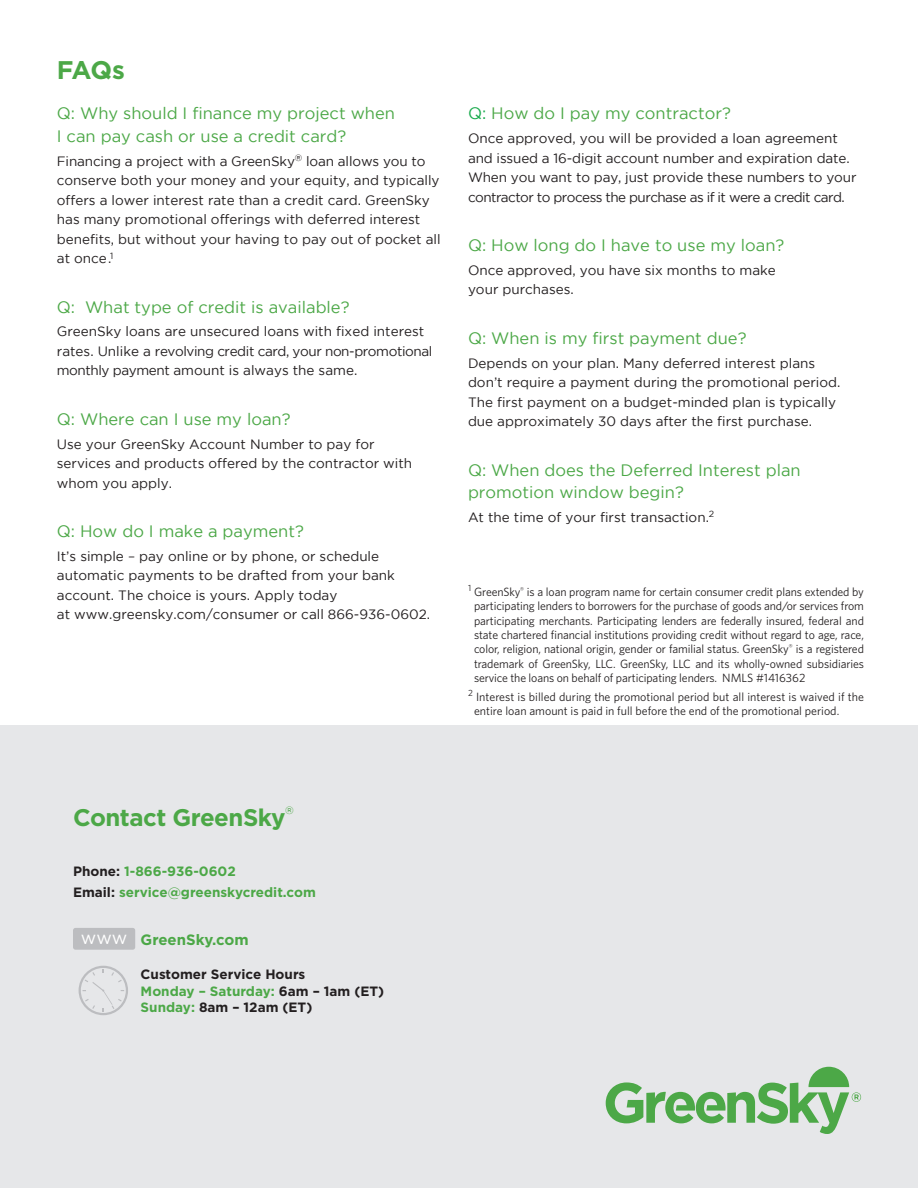
<style>
.page{position:relative;width:918px;height:1188px;background:#fff}
.page>*{position:absolute;margin:0;border:0;box-sizing:border-box;transform-origin:0 0}
.t1{font:700 25.5px "Gotham";color:#4ca847}
.t2{font:700 24px "Gotham";letter-spacing:-.02em;color:#4ca847}
.t3{font:18px "Gotham";color:#fff}
.t4{font:16.5px/22.5px "Gotham";color:#4ca847}
.t5{font:700 15px "Gotham";color:#4ca847}
.t6{font:13.5px/19.5px "Gotham";color:#231f20}
.t7{font:700 13.5px/16.2px "Gotham";color:#231f20}
.t8{font:700 13.5px/21px "Gotham";color:#4ca847}
.t9{font:12px/14.4px "Whitney";color:#231f20;text-align:justify}
.t10{font:10.5px "Gotham";color:#4ca847}
.s1{color:#1aaa4d}
.s2{color:#231f20}
.s3{color:#4ca847}
</style>
<div class="page">
<div style="left:0;top:725px;width:918px;height:463px;background:#e6e7e9"></div>
<div style="left:73px;top:928px;width:62px;height:22px;background:#bcbdc0;border-radius:3px"></div>
<svg style="left:79px;top:966px;width:49px;height:49px"></svg>
<svg style="left:606px;top:1067px;width:255px;height:67px"></svg>
<h1 class="t1" style="left:57px;top:53px;width:70px">FAQs</h1>
<p class="t4" style="left:57px;top:102px;width:340px">Q: Why should I finance my project when<br>I can pay cash or use a credit card?</p>
<p class="t6" style="left:57px;top:151px;width:385px">Financing a project with a GreenSky<sup>®</sup> loan allows you to conserve both your money and your equity, and typically offers a lower interest rate than a credit card. GreenSky has many promotional offerings with deferred interest benefits, but without your having to pay out of pocket all at once .<sup>1</sup></p>
<p class="t4" style="left:57px;top:295px;width:294px">Q: What type of credit is available?</p>
<p class="t6" style="left:57px;top:322px;width:377px">GreenSky loans are unsecured loans with fixed interest rates. Unlike a revolving credit card, your non-promotional monthly payment amount is always the same.</p>
<p class="t4" style="left:57px;top:408px;width:235px">Q: Where can I use my loan?</p>
<p class="t6" style="left:57px;top:434px;width:357px">Use your GreenSky Account Number to pay for services and products offered by the contractor with whom you apply.</p>
<p class="t4" style="left:57px;top:520px;width:249px">Q: How do I make a payment?</p>
<p class="t6" style="left:57px;top:546px;width:375px">It’s simple – pay online or by phone, or schedule automatic payments to be drafted from your bank account. The choice is yours. Apply today<br>at www.greensky.com/consumer or call 866-936-0602.</p>
<p class="t4" style="left:468px;top:102px;width:264px"><span class="s1">Q:</span> How do I pay my contractor?</p>
<p class="t6" style="left:468px;top:128px;width:390px">Once approved, you will be provided a loan agreement and issued a 16-digit account number and expiration date.<br>When you want to pay, just provide these numbers to your contractor to process the purchase as if it were a credit card.</p>
<p class="t4" style="left:468px;top:234px;width:318px">Q: How long do I have to use my loan?</p>
<p class="t6" style="left:468px;top:260px;width:309px">Once approved, you have six months to make your purchases.</p>
<p class="t4" style="left:468px;top:327px;width:280px">Q: When is my first payment due?</p>
<p class="t6" style="left:468px;top:353px;width:374px">Depends on your plan. Many deferred interest plans don’t require a payment during the promotional period.<br>The first payment on a budget-minded plan is typically due approximately 30 days after the first purchase.</p>
<p class="t4" style="left:468px;top:458px;width:334px">Q: When does the Deferred Interest plan promotion window begin?</p>
<p class="t6" style="left:468px;top:507px;width:248px">At the time of your first transaction.<sup>2</sup></p>
<p class="t9" style="left:474px;top:584px;width:392px;text-indent:-6px"><sup>1</sup> GreenSky<sup>®</sup> is a loan program name for certain consumer credit plans extended by participating lenders to borrowers for the purchase of goods and/or services from participating merchants. Participating lenders are federally insured, federal and state chartered financial institutions providing credit without regard to age, race, color, religion, national origin, gender or familial status. GreenSky<sup>®</sup> is a registered trademark of GreenSky, LLC. GreenSky, LLC and its wholly-owned subsidiaries service the loans on behalf of participating lenders. NMLS #1416362</p>
<p class="t9" style="left:474px;top:689px;width:391px;text-indent:-6px"><sup>2</sup> Interest is billed during the promotional period but all interest is waived if the entire loan amount is paid in full before the end of the promotional period.</p>
<h2 class="t2" style="left:73px;top:802px;width:214px">Contact GreenSky</h2>
<p class="t10" style="left:285px;top:804px;width:10px">®</p>
<p class="t8" style="left:73px;top:861px;width:244px"><span class="s2">Phone:</span> 1-866-936-0602<br><span class="s2">Email:</span> service@greenskycredit.com</p>
<p class="t5" style="left:141px;top:929px;width:110px">GreenSky.com</p>
<p class="t7" style="left:141px;top:967px;width:245px">Customer Service Hours<br><span class="s3">Monday – Saturday:</span> 6am – 1am (ET)<br><span class="s3">Sunday:</span> 8am – 12am (ET)</p>
<h3 class="t3" style="left:81px;top:928px;width:48px">www</h3>
</div>
